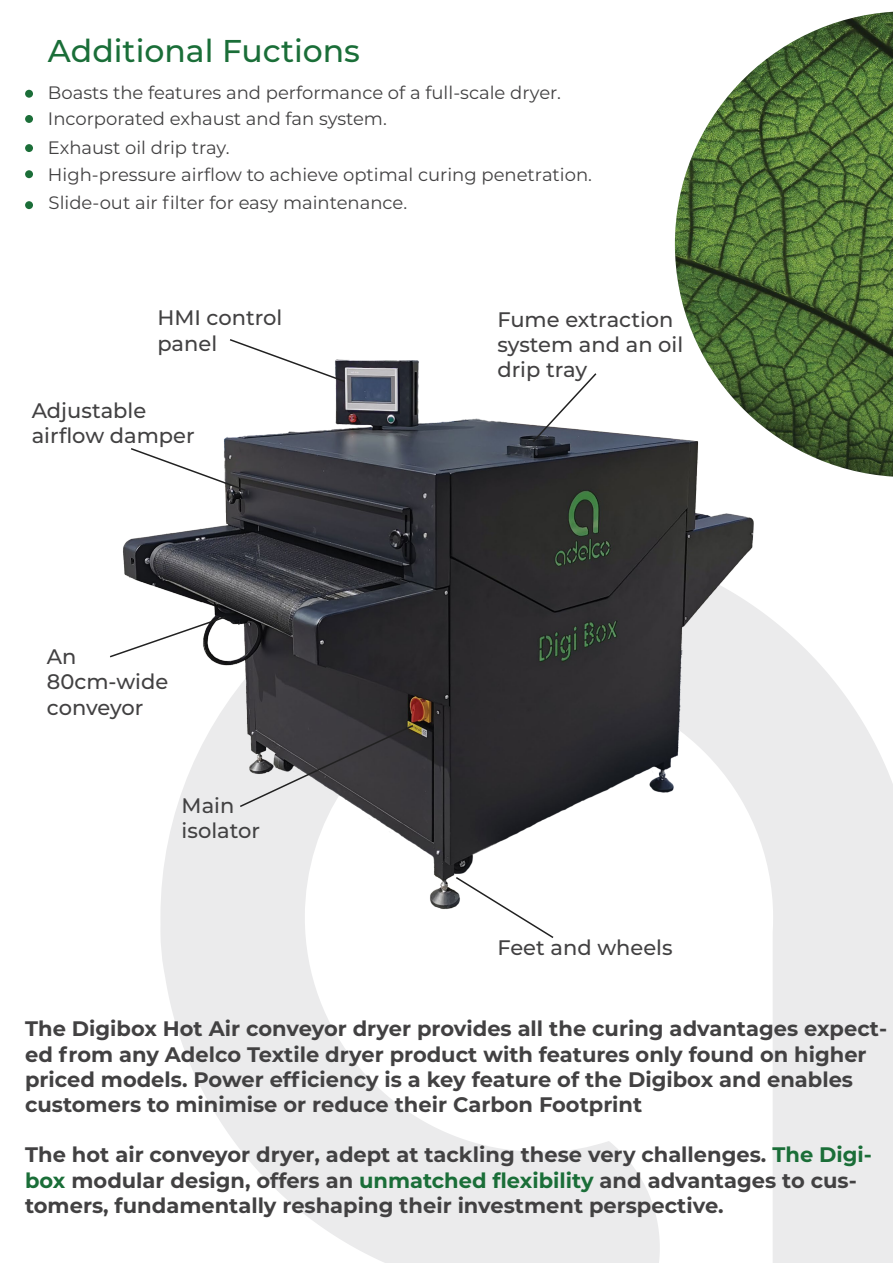
<style>
.page{position:relative;width:893px;height:1263px;background:#fff}
.page>*{position:absolute;margin:0;border:0;box-sizing:border-box;transform-origin:0 0}
.t1{font:500 31.5px "Montserrat";color:#1a6e38}
.t2{font:700 21px/25.2px "Montserrat";color:#424142}
.t3{font:500 21px/25.2px "Montserrat";color:#424142}
.t4{font:18px/25.8px "Montserrat";color:#424142}
.s1{color:#1a6e38}
</style>
<div class="page">
<svg style="left:160px;top:639px;width:733px;height:624px;fill:#ebebec"></svg>
<img style="left:675px;top:12px;width:218px;height:465px">
<div style="left:25px;top:90px;width:8px;height:8px;background:#1b6e38;border-radius:50%"></div>
<div style="left:25px;top:115px;width:8px;height:8px;background:#1b6e38;border-radius:50%"></div>
<div style="left:25px;top:144px;width:8px;height:8px;background:#1b6e38;border-radius:50%"></div>
<div style="left:25px;top:170px;width:8px;height:8px;background:#1b6e38;border-radius:50%"></div>
<div style="left:25px;top:201px;width:8px;height:8px;background:#1b6e38;border-radius:50%"></div>
<img style="left:123px;top:325px;width:672px;height:596px">
<svg style="left:454px;top:875px;width:101px;height:64px"></svg>
<svg style="left:228px;top:338px;width:118px;height:45px"></svg>
<svg style="left:129px;top:447px;width:118px;height:45px"></svg>
<svg style="left:110px;top:615px;width:117px;height:44px"></svg>
<svg style="left:238px;top:724px;width:177px;height:84px;background:#6d6c6f"></svg>
<svg style="left:531px;top:372px;width:67px;height:72px"></svg>
<h1 class="t1" style="left:48px;top:29px;width:314px">Additional Fuctions</h1>
<p class="t4" style="left:48px;top:79px;width:515px">Boasts the features and performance of a full-scale dryer.<br>Incorporated exhaust and fan system.</p>
<p class="t4" style="left:48px;top:134px;width:183px">Exhaust oil drip tray.</p>
<p class="t4" style="left:49px;top:189px;width:360px">Slide-out air filter for easy maintenance.</p>
<p class="t4" style="left:48px;top:161px;width:546px">High-pressure airflow to achieve optimal curing penetration.</p>
<p class="t3" style="left:157px;top:304px;width:126px">HMI control panel</p>
<p class="t3" style="left:32px;top:397px;width:165px">Adjustable airflow damper</p>
<p class="t3" style="left:47px;top:643px;width:123px">An<br>80cm-wide conveyor</p>
<p class="t3" style="left:182px;top:792px;width:80px">Main isolator</p>
<p class="t3" style="left:497px;top:306px;width:187px">Fume extraction system and an oil drip tray</p>
<p class="t3" style="left:497px;top:934px;width:177px">Feet and wheels</p>
<p class="t2" style="left:25px;top:1015px;width:863px">The Digibox Hot Air conveyor dryer provides all the curing advantages expect&shy;ed from any Adelco Textile dryer product with features only found on higher priced models. Power efficiency is a key feature of the Digibox and enables customers to minimise or reduce their Carbon Footprint</p>
<p class="t2" style="left:25px;top:1141px;width:848px">The hot air conveyor dryer, adept at tackling these very challenges. <span class="s1">The Digi&shy;box</span> modular design, offers an <span class="s1">unmatched flexibility</span> and advantages to cus&shy;tomers, fundamentally reshaping their investment perspective.</p>
</div>
